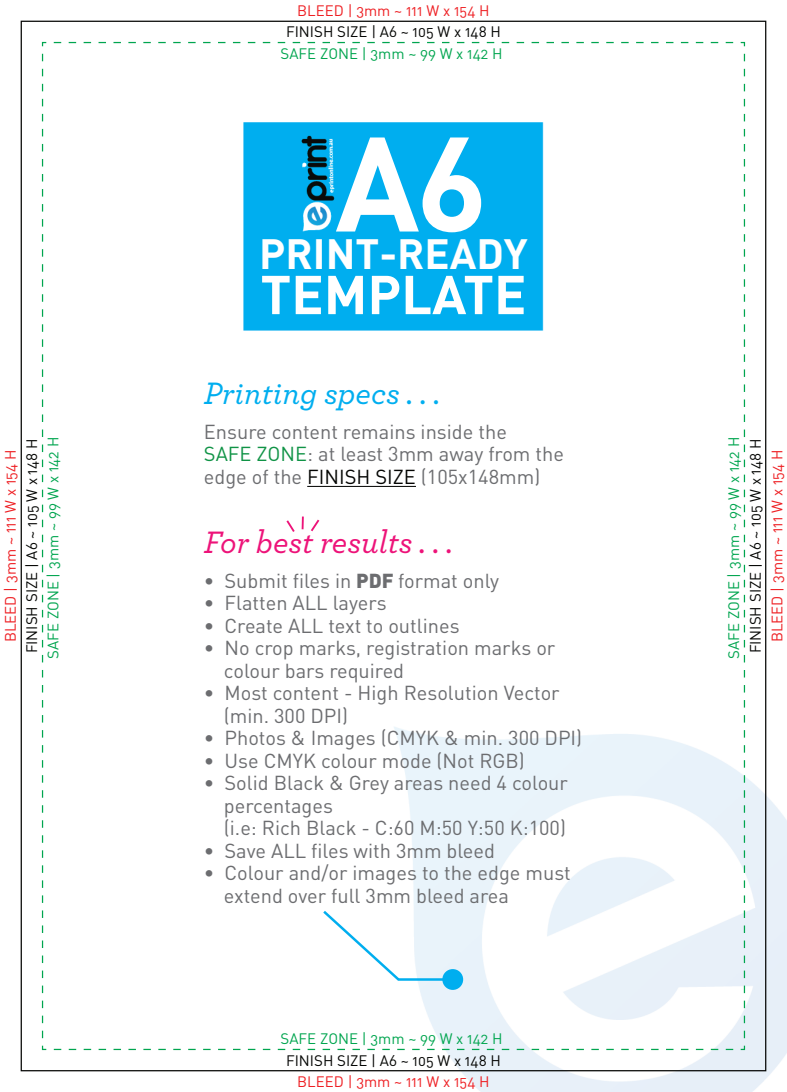
<style>
.page{position:relative;width:787px;height:1092px;background:#fff}
.page>*{position:absolute;margin:0;border:0;box-sizing:border-box;transform-origin:0 0}
.t1{font:700 132px "DIN";color:#fff}
.t2{font:700 53.75px "DIN";color:#fff}
.t3{font:700 41.75px "DIN";color:#fff}
.t4{font:italic 500 32.5px "Archer";color:#ed1379}
.t5{font:italic 500 32.5px "Archer";color:#00aeef}
.t6{font:20px/22.5px "DIN";color:#6c6d70}
.t7{font:15px "DIN Regular Alternate";color:#040503}
.t8{font:15px "DIN Regular Alternate";color:#00a54f}
.t9{font:15px "DIN Regular Alternate";color:#ee1f23}
.s1{color:#109346}
.s2{color:#040503}
.s3{font-weight:900}
</style>
<div class="page">
<div style="left:244px;top:123px;width:300px;height:207px;background:#00aeef"></div>
<img style="left:393px;top:719px;width:394px;height:372px">
<svg style="left:41px;top:1044px;width:692px;height:6px"></svg>
<svg style="left:41px;top:41px;width:6px;height:997px"></svg>
<svg style="left:54px;top:41px;width:691px;height:6px"></svg>
<svg style="left:739px;top:54px;width:6px;height:996px"></svg>
<hr style="left:307px;top:486px;width:109px;height:1px;background:#040503">
<svg style="left:286px;top:516px;width:34px;height:16px"></svg>
<svg style="left:323px;top:908px;width:132px;height:73px"></svg>
<div style="left:442px;top:969px;width:21px;height:20px;background:#00aeef;border-radius:50%"></div>
<p class="t8" style="left:43px;top:659px;width:223px;rotate:-90deg">SAFE ZONE | 3mm ~ 99 W x 142 H</p>
<p class="t7" style="left:22px;top:653px;width:216px;rotate:-90deg">FINISH SIZE | A6 ~ 105 W x 148 H</p>
<p class="t9" style="left:0;top:642px;width:194px;rotate:-90deg">BLEED | 3mm ~ 111 W x 154 H</p>
<p class="t9" style="left:297px;top:1px;width:194px">BLEED | 3mm ~ 111 W x 154 H</p>
<p class="t7" style="left:286px;top:22px;width:216px">FINISH SIZE | A6 ~ 105 W x 148 H</p>
<p class="t8" style="left:280px;top:43px;width:223px">SAFE ZONE | 3mm ~ 99 W x 142 H</p>
<h1 class="t1" style="left:335px;top:95px;width:154px">A6</h1>
<h3 class="t3" style="left:259px;top:226px;width:270px">PRINT-READY</h3>
<h2 class="t2" style="left:260px;top:259px;width:267px">TEMPLATE</h2>
<h3 class="t5" style="left:204px;top:369px;width:238px">Printing specs . . .</h3>
<p class="t6" style="left:204px;top:419px;width:361px">Ensure content remains inside the<br><span class="s1">SAFE ZONE</span>: at least 3mm away from the edge of the <span class="s2">FINISH SIZE</span> (105x148mm)</p>
<h3 class="t4" style="left:204px;top:518px;width:250px">For best results . . .</h3>
<p class="t6" style="left:204px;top:568px;width:297px">• Submit files in <span class="s3">PDF</span> format only</p>
<p class="t6" style="left:204px;top:591px;width:184px">• Flatten ALL layers</p>
<p class="t6" style="left:204px;top:613px;width:257px">• Create ALL text to outlines</p>
<p class="t6" style="left:224px;top:636px;width:333px;text-indent:-20px">• No crop marks, registration marks or colour bars required</p>
<p class="t6" style="left:224px;top:681px;width:337px;text-indent:-20px">• Most content - High Resolution Vector (min. 300 DPI)</p>
<p class="t6" style="left:204px;top:726px;width:380px">• Photos &amp; Images (CMYK &amp; min. 300 DPI)</p>
<p class="t6" style="left:204px;top:748px;width:322px">• Use CMYK colour mode (Not RGB)</p>
<p class="t6" style="left:224px;top:771px;width:345px;text-indent:-20px">• Solid Black &amp; Grey areas need 4 colour percentages<br>(i.e: Rich Black - C:60 M:50 Y:50 K:100)</p>
<p class="t6" style="left:204px;top:838px;width:293px">• Save ALL files with 3mm bleed</p>
<p class="t6" style="left:224px;top:861px;width:348px;text-indent:-20px">• Colour and/or images to the edge must extend over full 3mm bleed area</p>
<p class="t8" style="left:280px;top:1028px;width:223px">SAFE ZONE | 3mm ~ 99 W x 142 H</p>
<p class="t7" style="left:286px;top:1050px;width:216px">FINISH SIZE | A6 ~ 105 W x 148 H</p>
<p class="t9" style="left:297px;top:1071px;width:194px">BLEED | 3mm ~ 111 W x 154 H</p>
<p class="t8" style="left:723px;top:659px;width:223px;rotate:-90deg">SAFE ZONE | 3mm ~ 99 W x 142 H</p>
<p class="t7" style="left:745px;top:653px;width:216px;rotate:-90deg">FINISH SIZE | A6 ~ 105 W x 148 H</p>
<p class="t9" style="left:767px;top:642px;width:194px;rotate:-90deg">BLEED | 3mm ~ 111 W x 154 H</p>
</div>
